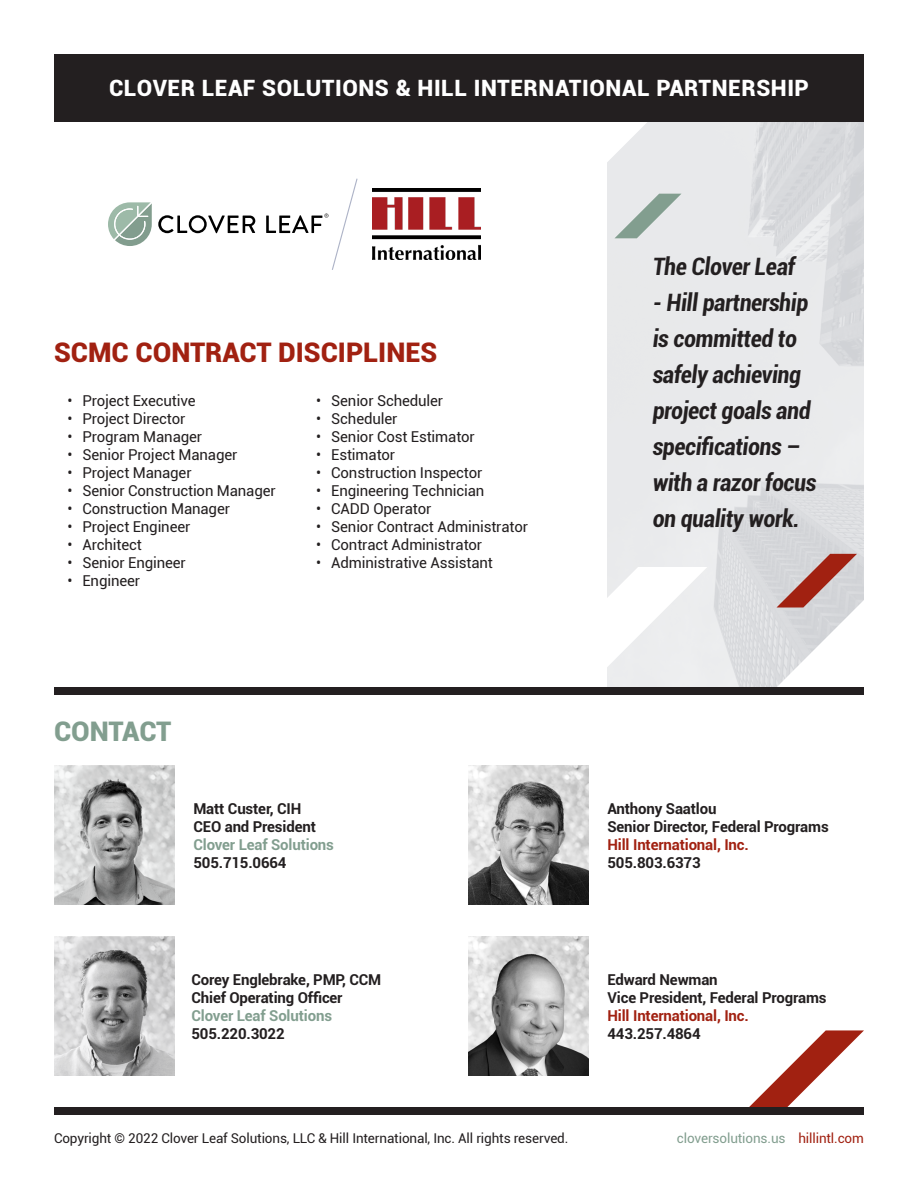
<style>
.page{position:relative;width:918px;height:1188px;background:#fff}
.page>*{position:absolute;margin:0;border:0;box-sizing:border-box;transform-origin:0 0}
.Header_2{font:900 27px "Roboto";color:#a12111}
.Header_2-2{font:900 27px "Roboto";letter-spacing:-.01em;color:#829e8f}
.body_regular{font:700 condensed 24px/36px "Roboto";color:#231f20}
.Header_2-3{font:900 22.5px "Roboto";letter-spacing:.025em;color:#fff}
.t1{font:15px "Roboto";letter-spacing:-.01em;color:#231f20}
.body_regular-2{font:700 15px "Roboto";letter-spacing:-.01em;color:#231f20}
.body_regular-3{font:700 15px "Roboto";letter-spacing:-.01em;color:#a12111}
.body_regular-4{font:700 15px "Roboto";letter-spacing:-.01em;color:#829e8f}
.t2{font:13.5px "Roboto";letter-spacing:-.01em;color:#231f20}
.t3{font:13.5px "Roboto";letter-spacing:-.01em;color:#829e8f}
.s1{color:#a12111}
</style>
<div class="page">
<svg style="left:749px;top:1030px;width:115px;height:77px"></svg>
<div style="left:54px;top:1107px;width:810px;height:7px;background:#231f20"></div>
<img style="left:608px;top:122px;width:256px;height:565px">
<img style="left:54px;top:937px;width:120px;height:139px">
<img style="left:54px;top:766px;width:120px;height:138px">
<img style="left:468px;top:937px;width:120px;height:139px">
<svg style="left:500px;top:567px;width:207px;height:128px"></svg>
<svg style="left:770px;top:554px;width:94px;height:133px"></svg>
<svg style="left:108px;top:202px;width:44px;height:44px"></svg>
<svg style="left:158px;top:215px;width:97px;height:18px"></svg>
<img style="left:373px;top:189px;width:107px;height:71px">
<svg style="left:266px;top:178px;width:92px;height:92px"></svg>
<svg style="left:607px;top:122px;width:81px;height:116px;background:#dfe3e3"></svg>
<div style="left:54px;top:54px;width:810px;height:68px;background:#231f20"></div>
<div style="left:54px;top:687px;width:810px;height:7px;background:#231f20"></div>
<img style="left:468px;top:766px;width:120px;height:138px">
<p class="Header_2-3" style="left:109px;top:72px;width:701px">CLOVER LEAF SOLUTIONS &amp; HILL INTERNATIONAL PARTNERSHIP</p>
<p class="Header_2" style="left:54px;top:333px;width:385px">SCMC CONTRACT DISCIPLINES</p>
<p class="t1" style="left:68px;top:390px;width:130px">• Project Executive</p>
<p class="t1" style="left:68px;top:408px;width:119px">• Project Director</p>
<p class="t1" style="left:68px;top:426px;width:136px">• Program Manager</p>
<p class="t1" style="left:68px;top:444px;width:171px">• Senior Project Manager</p>
<p class="t1" style="left:68px;top:462px;width:126px">• Project Manager</p>
<p class="t1" style="left:68px;top:480px;width:210px">• Senior Construction Manager</p>
<p class="t1" style="left:68px;top:498px;width:164px">• Construction Manager</p>
<p class="t1" style="left:68px;top:516px;width:124px">• Project Engineer</p>
<p class="t1" style="left:68px;top:534px;width:76px">• Architect</p>
<p class="t1" style="left:68px;top:552px;width:120px">• Senior Engineer</p>
<p class="t1" style="left:68px;top:570px;width:74px">• Engineer</p>
<p class="t1" style="left:316px;top:390px;width:128px">• Senior Scheduler</p>
<p class="t1" style="left:316px;top:408px;width:83px">• Scheduler</p>
<p class="t1" style="left:316px;top:426px;width:160px">• Senior Cost Estimator</p>
<p class="t1" style="left:316px;top:444px;width:80px">• Estimator</p>
<p class="t1" style="left:316px;top:462px;width:168px">• Construction Inspector</p>
<p class="t1" style="left:316px;top:480px;width:170px">• Engineering Technician</p>
<p class="t1" style="left:316px;top:498px;width:117px">• CADD Operator</p>
<p class="t1" style="left:316px;top:516px;width:213px">• Senior Contract Administrator</p>
<p class="t1" style="left:316px;top:534px;width:167px">• Contract Administrator</p>
<p class="t1" style="left:316px;top:552px;width:178px">• Administrative Assistant</p>
<p class="Header_2-2" style="left:54px;top:712px;width:119px">CONTACT</p>
<p class="body_regular-2" style="left:193px;top:798px;width:109px">Matt Custer, CIH</p>
<p class="body_regular-2" style="left:193px;top:816px;width:124px">CEO and President</p>
<p class="body_regular-4" style="left:193px;top:834px;width:142px">Clover Leaf Solutions</p>
<p class="body_regular-2" style="left:193px;top:852px;width:95px">505.715.0664</p>
<p class="body_regular-2" style="left:191px;top:969px;width:191px">Corey Englebrake, PMP, CCM</p>
<p class="body_regular-2" style="left:191px;top:987px;width:153px">Chief Operating Officer</p>
<p class="body_regular-4" style="left:191px;top:1005px;width:142px">Clover Leaf Solutions</p>
<p class="body_regular-2" style="left:191px;top:1023px;width:95px">505.220.3022</p>
<p class="body_regular" style="left:652px;top:248px;width:148px">The CloverLeaf</p>
<p class="body_regular" style="left:652px;top:284px;width:169px">- Hillpartnership is committed to safely achieving projectgoals and specifications – with a razorfocus on quality work.</p>
<p class="body_regular-2" style="left:608px;top:798px;width:111px">Anthony Saatlou</p>
<p class="body_regular-2" style="left:608px;top:816px;width:223px">Senior Director, Federal Programs</p>
<p class="body_regular-3" style="left:608px;top:834px;width:143px">Hill International, Inc.</p>
<p class="body_regular-2" style="left:608px;top:852px;width:95px">505.803.6373</p>
<p class="body_regular-2" style="left:608px;top:969px;width:112px">Edward Newman</p>
<p class="body_regular-2" style="left:608px;top:987px;width:221px">Vice President, Federal Programs</p>
<p class="body_regular-3" style="left:608px;top:1005px;width:143px">Hill International, Inc.</p>
<p class="body_regular-2" style="left:608px;top:1023px;width:95px">443.257.4864</p>
<p class="t2" style="left:54px;top:1128px;width:516px">Copyright © 2022 Clover Leaf Solutions, LLC &amp; Hill International, Inc. All rights reserved.</p>
<p class="t3" style="left:677px;top:1128px;width:189px">cloversolutions.us <span class="s1">hillintl.com</span></p>
</div>
